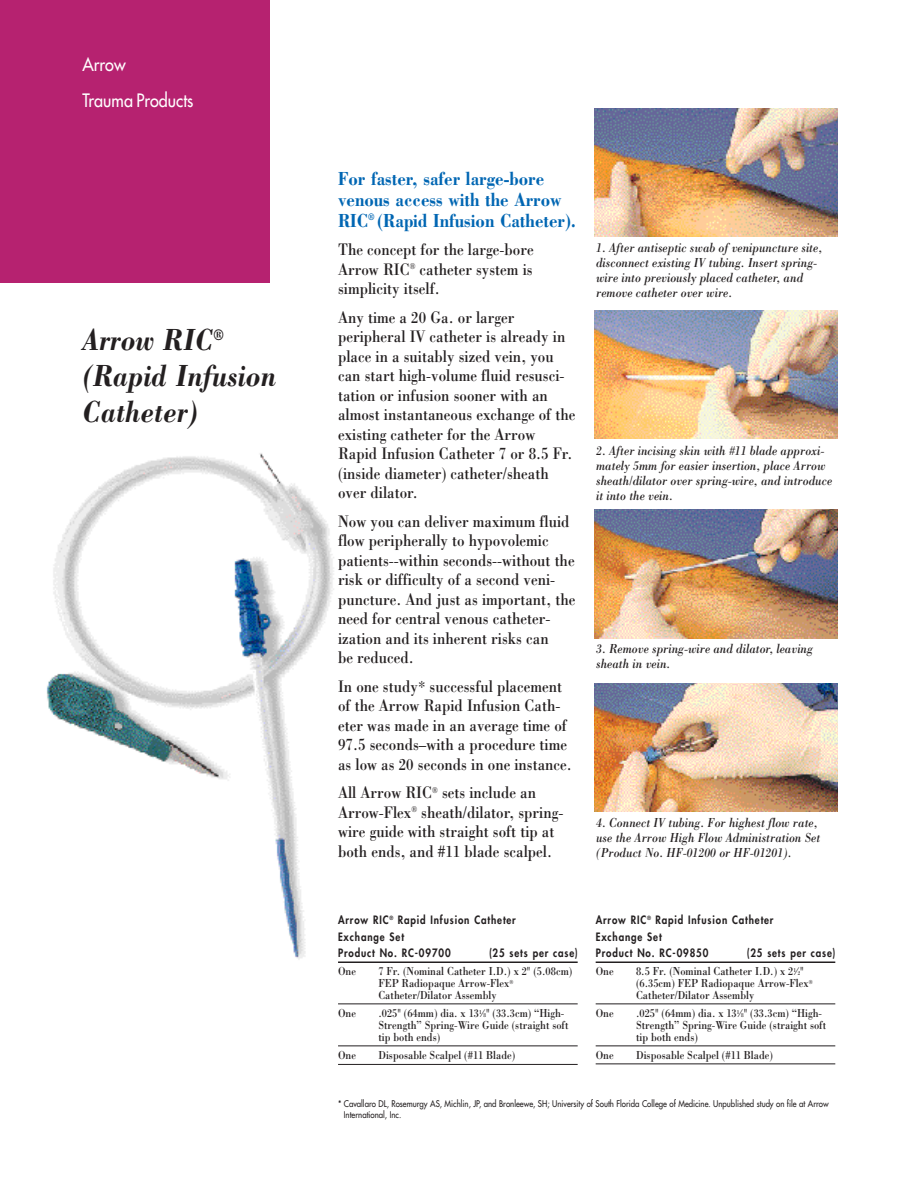
<style>
.page{position:relative;width:918px;height:1188px;background:#fff}
.page>*{position:absolute;margin:0;border:0;box-sizing:border-box;transform-origin:0 0}
.t1{font:italic 700 31.5px/36px "Bodoni";color:#231f20;scale:.87 1}
.t2{font:700 19.5px/21px "Bodoni";color:#0166b3;scale:.87 1}
.t3{font:18px/36px "Futura";color:#fff;scale:.9 1}
.t4{font:17.25px/19.5px "Bodoni";color:#231f20;scale:.87 1}
.t5{font:italic 13.5px/15px "Bodoni";color:#231f20;scale:.87 1}
.t6{font:12px/12px "Bodoni";color:#231f20;scale:.87 1}
.t7{font:800 11.25px/16.5px "Futura";letter-spacing:.09em;color:#231f20;scale:.87 1}
.t8{font:9px/10.5px "Futura";color:#231f20;scale:.87 1}
.s1{font-size:6px}
</style>
<div class="page">
<img style="left:46px;top:453px;width:298px;height:509px">
<div style="left:1px;top:0;width:269px;height:284px;background:#b62270"></div>
<img style="left:595px;top:108px;width:243px;height:128px">
<img style="left:595px;top:311px;width:243px;height:128px">
<img style="left:595px;top:510px;width:243px;height:128px">
<img style="left:595px;top:683px;width:243px;height:128px">
<hr style="left:338px;top:962px;width:240px;height:1px;background:#231f20">
<hr style="left:338px;top:1004px;width:240px;height:1px;background:#231f20">
<hr style="left:338px;top:1046px;width:240px;height:1px;background:#231f20">
<hr style="left:338px;top:1064px;width:240px;height:1px;background:#231f20">
<hr style="left:596px;top:962px;width:239px;height:1px;background:#231f20">
<hr style="left:596px;top:1004px;width:239px;height:1px;background:#231f20">
<hr style="left:596px;top:1046px;width:239px;height:1px;background:#231f20">
<hr style="left:596px;top:1064px;width:239px;height:1px;background:#231f20">
<p class="t3" style="left:82px;top:48px;width:125px">Arrow<br>Trauma Products</p>
<h1 class="t1" style="left:82px;top:325px;width:224px">Arrow RIC<sup>® </sup>(Rapid Infusion<br>Catheter)</h1>
<p class="t2" style="left:338px;top:170px;width:276px">For faster, safer large-bore venous access with the Arrow<br>RIC<sup>®</sup> (Rapid Infusion Catheter).</p>
<p class="t4" style="left:338px;top:241px;width:226px;text-align:justify">The concept for the large-bore Arrow RIC<sup>®</sup> catheter system is simplicity itself.</p>
<p class="t4" style="left:338px;top:309px;width:274px">Any time a 20 Ga. or larger peripheral IV catheter is already in place in a suitably sized vein, you can start high-volume fluid resusci&shy;tation or infusion sooner with an almost instantaneous exchange of the existing catheter for the Arrow<br>Rapid Infusion Catheter 7 or 8.5 Fr. (inside diameter) catheter/sheath over dilator.</p>
<p class="t4" style="left:338px;top:513px;width:274px">Now you can deliver maximum fluid flow peripherally to hypovolemic patients--within seconds--without the risk or difficulty of a second veni&shy;puncture. And just as important, the need for central venous catheter&shy;ization and its inherent risks can<br>be reduced.</p>
<p class="t4" style="left:338px;top:678px;width:270px">In one study* successful placement of the Arrow Rapid Infusion Cath&shy;eter was made in an average time of 97.5 seconds–with a procedure time as low as 20 seconds in one instance.</p>
<p class="t4" style="left:338px;top:784px;width:261px">All Arrow RIC<sup>®</sup> sets include an Arrow-Flex<sup>®</sup> sheath/dilator, spring&shy;wire guide with straight soft tip at both ends, and #11 blade scalpel.</p>
<p class="t5" style="left:596px;top:242px;width:261px">1. After antiseptic swab of venipuncture site, disconnect existing IV tubing. Insert spring&shy;wire into previously placed catheter, and remove catheter over wire.</p>
<p class="t5" style="left:596px;top:444px;width:273px">2. After incising skin with #11 blade approxi&shy;mately 5mm for easier insertion, place Arrow sheath/dilator over spring-wire, and introduce it into the vein.</p>
<p class="t5" style="left:596px;top:643px;width:251px">3. Remove spring-wire and dilator, leaving sheath in vein.</p>
<p class="t5" style="left:596px;top:817px;width:259px">4. Connect IV tubing. For highest flow rate, use the Arrow High Flow Administration Set (Product No. HF-01200 or HF-01201).</p>
<p class="t7" style="left:338px;top:913px;width:206px">Arrow RIC<sup>®</sup> Rapid Infusion Catheter<br>Exchange Set<br>Product No. RC-09700</p>
<p class="t7" style="left:489px;top:946px;width:103px">(25 sets per case)</p>
<p class="t7" style="left:596px;top:913px;width:206px">Arrow RIC<sup>®</sup> Rapid Infusion Catheter<br>Exchange Set<br>Product No. RC-09850</p>
<p class="t7" style="left:747px;top:946px;width:103px">(25 sets per case)</p>
<p class="t6" style="left:596px;top:967px;width:22px">One</p>
<p class="t6" style="left:636px;top:967px;width:205px">8.5 Fr. (Nominal Catheter I.D.) x 2<sup>1</sup>⁄<span class="s1">2</span>" (6.35cm) FEP Radiopaque Arrow-Flex<sup>®<br></sup>Catheter/Dilator Assembly</p>
<p class="t6" style="left:596px;top:1009px;width:22px">One</p>
<p class="t6" style="left:636px;top:1009px;width:220px">.025" (64mm) dia. x 13<sup>1</sup>⁄<span class="s1">8</span>" (33.3cm) “High-<br>Strength” Spring-Wire Guide (straight soft tip both ends)</p>
<p class="t6" style="left:596px;top:1051px;width:22px">One</p>
<p class="t6" style="left:636px;top:1051px;width:159px">Disposable Scalpel (#11 Blade)</p>
<p class="t8" style="left:344px;top:1099px;width:559px;text-indent:-6px">* Cavallaro DL, Rosemurgy AS, Michlin, JP, and Bronleewe, SH; University of South Florida College of Medicine. Unpublished study on file at Arrow<br>International, Inc.</p>
<p class="t6" style="left:338px;top:967px;width:22px">One</p>
<p class="t6" style="left:378px;top:967px;width:224px">7 Fr. (Nominal Catheter I.D.) x 2" (5.08cm)<br>FEP Radiopaque Arrow-Flex<sup>®<br></sup>Catheter/Dilator Assembly</p>
<p class="t6" style="left:338px;top:1009px;width:22px">One</p>
<p class="t6" style="left:378px;top:1009px;width:220px">.025" (64mm) dia. x 13<sup>1</sup>⁄<span class="s1">8</span>" (33.3cm) “High-<br>Strength” Spring-Wire Guide (straight soft tip both ends)</p>
<p class="t6" style="left:338px;top:1051px;width:22px">One</p>
<p class="t6" style="left:379px;top:1051px;width:159px">Disposable Scalpel (#11 Blade)</p>
</div>
